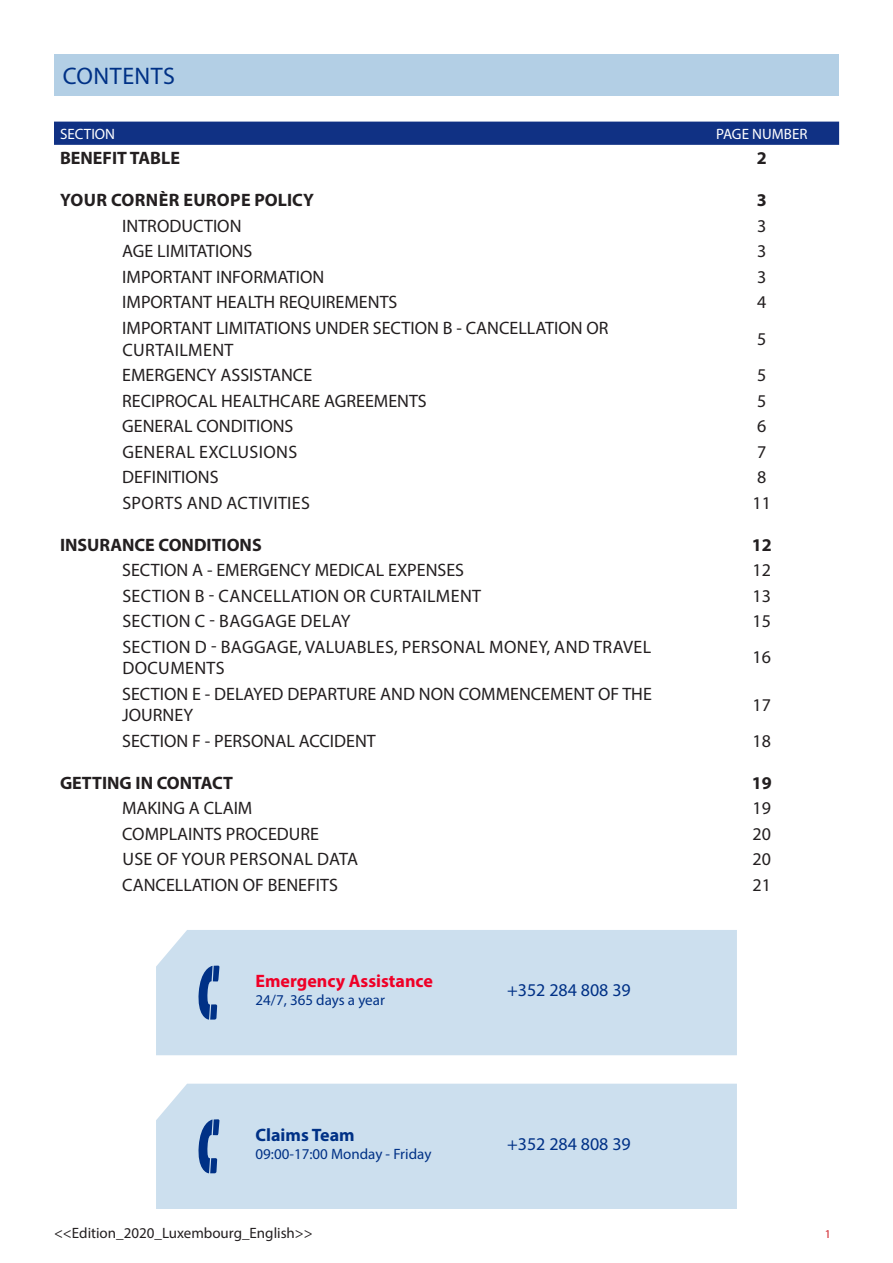
<style>
.page{position:relative;width:893px;height:1263px;background:#fff}
.page>*{position:absolute;margin:0;border:0;box-sizing:border-box;transform-origin:0 0}
.t1{font:24px "Myriad Pro";letter-spacing:.02em;color:#003186}
.t2{font:18px/21.6px "Myriad Pro";color:#231f20}
.t3{font:18px/21.6px "Myriad Pro";letter-spacing:.02em;color:#231f20}
.t4{font:700 18px "Myriad Pro";color:#231f20}
.t5{font:18px "Myriad Pro";color:#003186}
.t6{font:700 18px "Myriad Pro";letter-spacing:.02em;color:#231f20}
.t7{font:700 18px "Myriad Pro";color:#ef0027}
.t8{font:700 18px "Myriad Pro";color:#003186}
.t9{font:15px "Myriad Pro";color:#003186}
.t10{font:15px "Myriad Pro";color:#231f20}
.t11{font:15px "Myriad Pro";color:#fff}
.t12{font:12px "Myriad Pro";color:#d1232a}
</style>
<div class="page">
<div style="left:54px;top:54px;width:785px;height:41px;background:#b3cfe5"></div>
<div style="left:54px;top:122px;width:785px;height:23px;background:#103184"></div>
<div style="left:156px;top:930px;width:581px;height:125px;background:#ccdfee"></div>
<svg style="left:197px;top:965px;width:22px;height:55px"></svg>
<div style="left:156px;top:1084px;width:581px;height:125px;background:#ccdfee"></div>
<svg style="left:197px;top:1119px;width:22px;height:54px"></svg>
<h1 class="t1" style="left:63px;top:61px;width:114px">CONTENTS</h1>
<p class="t11" style="left:60px;top:125px;width:57px">SECTION</p>
<p class="t11" style="left:716px;top:125px;width:93px">PAGE NUMBER</p>
<p class="t4" style="left:60px;top:147px;width:121px">BENEFIT TABLE</p>
<p class="t4" style="left:757px;top:147px;width:11px">2</p>
<p class="t6" style="left:60px;top:189px;width:255px">YOUR CORNÈR EUROPE POLICY</p>
<p class="t4" style="left:757px;top:189px;width:11px">3</p>
<p class="t2" style="left:122px;top:215px;width:121px">INTRODUCTION</p>
<p class="t2" style="left:757px;top:215px;width:11px">3</p>
<p class="t2" style="left:122px;top:240px;width:132px">AGE LIMITATIONS</p>
<p class="t2" style="left:757px;top:240px;width:11px">3</p>
<p class="t2" style="left:122px;top:266px;width:204px">IMPORTANT INFORMATION</p>
<p class="t2" style="left:757px;top:266px;width:11px">3</p>
<p class="t2" style="left:122px;top:291px;width:277px">IMPORTANT HEALTH REQUIREMENTS</p>
<p class="t2" style="left:757px;top:291px;width:11px">4</p>
<p class="t2" style="left:122px;top:317px;width:488px">IMPORTANT LIMITATIONS UNDER SECTION B - CANCELLATION OR<br>CURTAILMENT</p>
<p class="t2" style="left:757px;top:328px;width:11px">5</p>
<p class="t2" style="left:122px;top:364px;width:191px">EMERGENCY ASSISTANCE</p>
<p class="t2" style="left:757px;top:364px;width:11px">5</p>
<p class="t2" style="left:122px;top:389px;width:306px">RECIPROCAL HEALTHCARE AGREEMENTS</p>
<p class="t2" style="left:757px;top:389px;width:11px">5</p>
<p class="t2" style="left:122px;top:415px;width:173px">GENERAL CONDITIONS</p>
<p class="t2" style="left:757px;top:415px;width:11px">6</p>
<p class="t3" style="left:122px;top:440px;width:176px">GENERAL EXCLUSIONS</p>
<p class="t2" style="left:757px;top:440px;width:11px">7</p>
<p class="t2" style="left:122px;top:466px;width:98px">DEFINITIONS</p>
<p class="t2" style="left:757px;top:466px;width:11px">8</p>
<p class="t3" style="left:122px;top:491px;width:189px">SPORTS AND ACTIVITIES</p>
<p class="t2" style="left:753px;top:491px;width:20px">11</p>
<p class="t4" style="left:60px;top:533px;width:203px">INSURANCE CONDITIONS</p>
<p class="t4" style="left:752px;top:533px;width:21px">12</p>
<p class="t2" style="left:122px;top:559px;width:343px">SECTION A - EMERGENCY MEDICAL EXPENSES</p>
<p class="t2" style="left:753px;top:559px;width:20px">12</p>
<p class="t3" style="left:122px;top:584px;width:360px">SECTION B - CANCELLATION OR CURTAILMENT</p>
<p class="t2" style="left:753px;top:584px;width:20px">13</p>
<p class="t3" style="left:122px;top:610px;width:230px">SECTION C - BAGGAGE DELAY</p>
<p class="t2" style="left:753px;top:610px;width:20px">15</p>
<p class="t3" style="left:122px;top:635px;width:530px">SECTION D - BAGGAGE, VALUABLES, PERSONAL MONEY, AND TRAVEL<br>DOCUMENTS</p>
<p class="t2" style="left:753px;top:646px;width:20px">16</p>
<p class="t2" style="left:122px;top:682px;width:531px">SECTION E - DELAYED DEPARTURE AND NON COMMENCEMENT OF THE<br>JOURNEY</p>
<p class="t2" style="left:753px;top:693px;width:20px">17</p>
<p class="t2" style="left:122px;top:730px;width:255px">SECTION F - PERSONAL ACCIDENT</p>
<p class="t2" style="left:753px;top:730px;width:20px">18</p>
<p class="t4" style="left:60px;top:771px;width:174px">GETTING IN CONTACT</p>
<p class="t4" style="left:752px;top:771px;width:21px">19</p>
<p class="t2" style="left:122px;top:797px;width:132px">MAKING A CLAIM</p>
<p class="t2" style="left:753px;top:797px;width:20px">19</p>
<p class="t2" style="left:122px;top:823px;width:198px">COMPLAINTS PROCEDURE</p>
<p class="t2" style="left:753px;top:823px;width:20px">20</p>
<p class="t3" style="left:122px;top:848px;width:237px">USE OF YOUR PERSONAL DATA</p>
<p class="t2" style="left:753px;top:848px;width:20px">20</p>
<p class="t2" style="left:122px;top:874px;width:217px">CANCELLATION OF BENEFITS</p>
<p class="t2" style="left:753px;top:874px;width:20px">21</p>
<p class="t7" style="left:255px;top:969px;width:179px">Emergency Assistance</p>
<p class="t9" style="left:255px;top:991px;width:131px">24/7, 365 days a year</p>
<p class="t8" style="left:255px;top:1123px;width:101px">Claims Team</p>
<p class="t9" style="left:255px;top:1145px;width:177px">09:00-17:00 Monday - Friday</p>
<p class="t5" style="left:507px;top:979px;width:125px">+352 284 808 39</p>
<p class="t5" style="left:507px;top:1133px;width:125px">+352 284 808 39</p>
<p class="t10" style="left:54px;top:1224px;width:260px">&lt;&lt;Edition_2020_Luxembourg_English&gt;&gt;</p>
<p class="t12" style="left:825px;top:1227px;width:8px">1</p>
</div>
